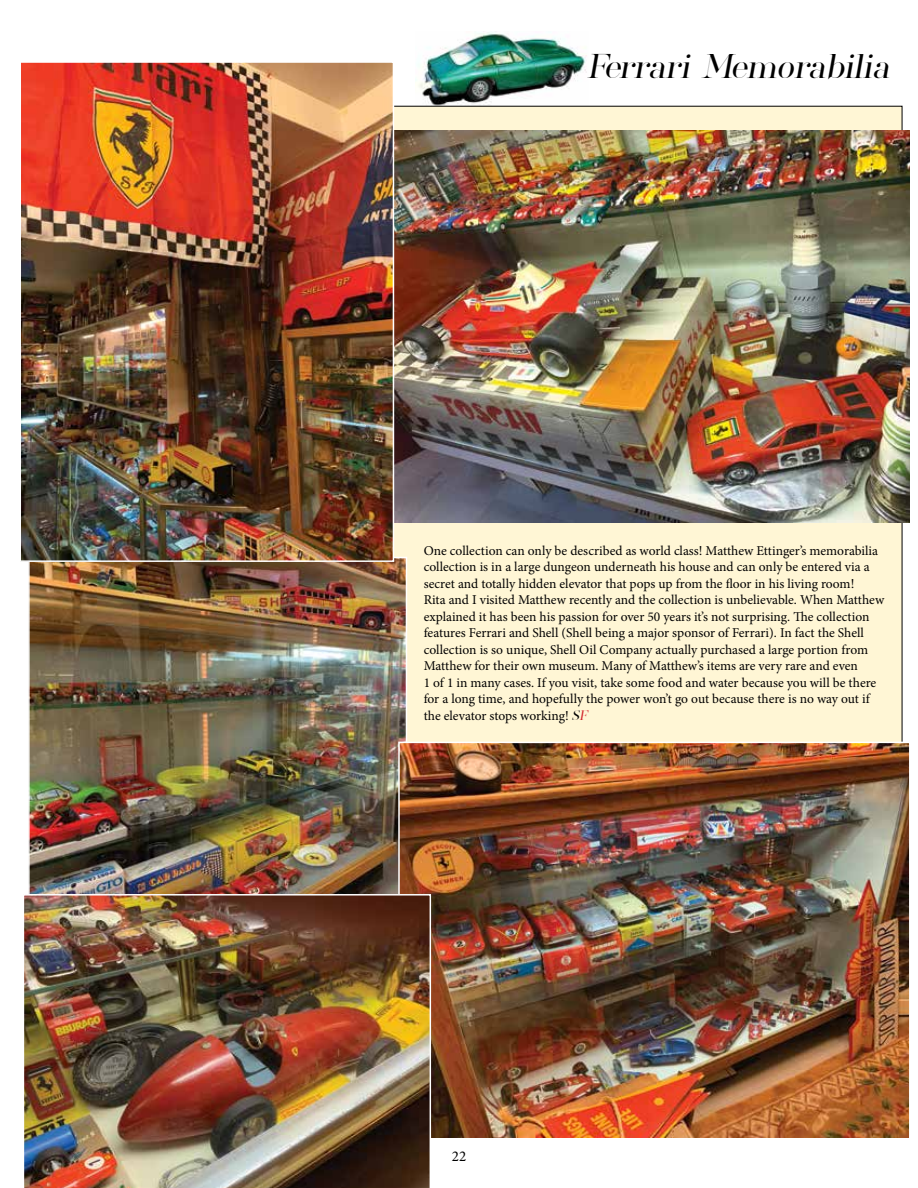
<style>
.page{position:relative;width:918px;height:1188px;background:#fff}
.page>*{position:absolute;margin:0;border:0;box-sizing:border-box;transform-origin:0 0}
.t1{font:italic 30px "Silver South Serif";color:#000}
.t2{font:15px "Minion Pro";color:#000}
.t3{font:13.5px/16.5px "Minion Pro";letter-spacing:-.005em;color:#000}
.s1{font-family:"Silver South Serif";font-style:italic;font-size:12px}
.s2{font-family:"Silver South Serif";font-style:italic;font-size:12px;color:#d2232a}
</style>
<div class="page">
<img style="left:416px;top:31px;width:172px;height:75px">
<div style="left:33px;top:106px;width:869px;height:1024px;background:#fff6d5"></div>
<img style="left:31px;top:560px;width:373px;height:334px">
<img style="left:394px;top:131px;width:515px;height:392px">
<img style="left:23px;top:64px;width:368px;height:495px">
<div style="left:20px;top:61px;width:374px;height:501px;border:2px solid #fff"></div>
<img style="left:398px;top:742px;width:511px;height:396px">
<img style="left:24px;top:894px;width:407px;height:294px">
<h1 class="t1" style="left:587px;top:48px;width:311px">Ferrari Memorabilia</h1>
<p class="t3" style="left:424px;top:542px;width:462px">One collection can only be described as world class! Matthew Ettinger’s memorabilia collection is in a large dungeon underneath his house and can only be entered via a secret and totally hidden elevator that pops up from the floor in his living room!<br>Rita and I visited Matthew recently and the collection is unbelievable. When Matthew explained it has been his passion for over 50 years it’s not surprising. The collection features Ferrari and Shell (Shell being a major sponsor of Ferrari). In fact the Shell collection is so unique, Shell Oil Company actually purchased a large portion from Matthew for their own museum. Many of Matthew’s items are very rare and even<br>1 of 1 in many cases. If you visit, take some food and water because you will be there for a long time, and hopefully the power won’t go out because there is no way out if the elevator stops working! <span class="s1">S</span><span class="s2">F</span></p>
<p class="t2" style="left:452px;top:1146px;width:16px">22</p>
</div>
